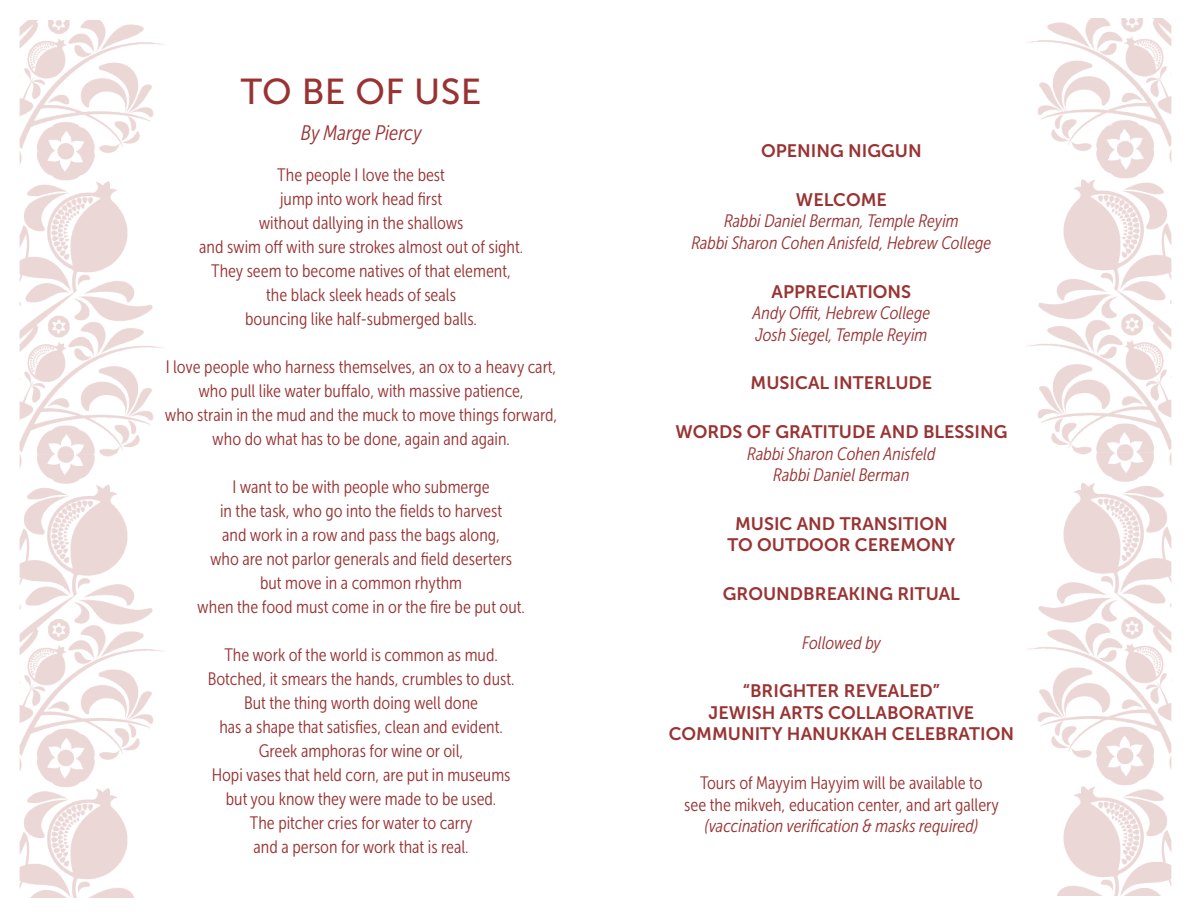
<style>
.page{position:relative;width:1188px;height:918px;background:#fff}
.page>*{position:absolute;margin:0;border:0;box-sizing:border-box;transform-origin:0 0}
.t1{font:36px "Museo Sans 500";letter-spacing:.01em;color:#933}
.t2{font:italic 21px "Museo Sans Cond 300";color:#933}
.t3{font:18px/21.6px "Museo Sans Cond 300";color:#933;text-align:center}
.t4{font:italic 18px/21.6px "Museo Sans Cond 300";color:#933;text-align:center}
.t5{font:18px/21.6px "Museo Sans 700";color:#933;text-align:center}
.s1{font-family:"Museo Sans 700";font-style:normal}
.s2{font-style:italic}
</style>
<div class="page">
<img style="left:20px;top:21px;width:144px;height:876px">
<img style="left:1027px;top:18px;width:145px;height:877px">
<p class="t1" style="left:241px;top:72px;width:242px">TO BE OF USE</p>
<p class="t2" style="left:301px;top:121px;width:123px">By Marge Piercy</p>
<p class="t3" style="left:277px;top:164px;width:169px">The people I love the best</p>
<p class="t3" style="left:280px;top:188px;width:163px">jump into work head first</p>
<p class="t3" style="left:259px;top:212px;width:206px">without dallying in the shallows</p>
<p class="t3" style="left:199px;top:236px;width:325px">and swim off with sure strokes almost out of sight.</p>
<p class="t3" style="left:211px;top:260px;width:301px">They seem to become natives of that element,</p>
<p class="t3" style="left:266px;top:284px;width:191px">the black sleek heads of seals</p>
<p class="t3" style="left:245px;top:308px;width:233px">bouncing like half-submerged balls.</p>
<p class="t3" style="left:166px;top:356px;width:392px">I love people who harness themselves, an ox to a heavy cart,</p>
<p class="t3" style="left:198px;top:380px;width:327px">who pull like water buffalo, with massive patience,</p>
<p class="t3" style="left:165px;top:404px;width:394px">who strain in the mud and the muck to move things forward,</p>
<p class="t3" style="left:212px;top:428px;width:299px">who do what has to be done, again and again.</p>
<p class="t3" style="left:233px;top:476px;width:259px">I want to be with people who submerge</p>
<p class="t3" style="left:220px;top:500px;width:284px">in the task, who go into the fields to harvest</p>
<p class="t3" style="left:222px;top:524px;width:279px">and work in a row and pass the bags along,</p>
<p class="t3" style="left:210px;top:548px;width:304px">who are not parlor generals and field deserters</p>
<p class="t3" style="left:260px;top:572px;width:204px">but move in a common rhythm</p>
<p class="t3" style="left:197px;top:596px;width:329px">when the food must come in or the fire be put out.</p>
<p class="t3" style="left:224px;top:644px;width:275px">The work of the world is common as mud.</p>
<p class="t3" style="left:208px;top:668px;width:308px">Botched, it smears the hands, crumbles to dust.</p>
<p class="t3" style="left:244px;top:692px;width:236px">But the thing worth doing well done</p>
<p class="t3" style="left:219px;top:716px;width:285px">has a shape that satisfies, clean and evident.</p>
<p class="t3" style="left:259px;top:740px;width:206px">Greek amphoras for wine or oil,</p>
<p class="t3" style="left:212px;top:764px;width:300px">Hopi vases that held corn, are put in museums</p>
<p class="t3" style="left:226px;top:788px;width:272px">but you know they were made to be used.</p>
<p class="t3" style="left:250px;top:812px;width:224px">The pitcher cries for water to carry</p>
<p class="t3" style="left:254px;top:836px;width:217px">and a person for work that is real.</p>
<p class="t5" style="left:761px;top:140px;width:162px">OPENING NIGGUN</p>
<p class="t4" style="left:691px;top:189px;width:302px"><span class="s1">WELCOME<br></span>Rabbi Daniel Berman, Temple Reyim<br>Rabbi Sharon Cohen Anisfeld, Hebrew College</p>
<p class="t4" style="left:753px;top:281px;width:179px"><span class="s1">APPRECIATIONS<br></span>Andy Offit, Hebrew College<br>Josh Siegel, Temple Reyim</p>
<p class="t5" style="left:751px;top:372px;width:183px">MUSICAL INTERLUDE</p>
<p class="t4" style="left:675px;top:421px;width:334px"><span class="s1">WORDS OF GRATITUDE AND BLESSING<br></span>Rabbi Sharon Cohen Anisfeld<br>Rabbi Daniel Berman</p>
<p class="t5" style="left:727px;top:513px;width:229px">MUSIC AND TRANSITION<br>TO OUTDOOR CEREMONY</p>
<p class="t5" style="left:723px;top:583px;width:238px">GROUNDBREAKING RITUAL</p>
<p class="t4" style="left:802px;top:632px;width:81px">Followed by</p>
<p class="t5" style="left:669px;top:680px;width:347px">“BRIGHTER REVEALED”<br>JEWISH ARTS COLLABORATIVE<br>COMMUNITY HANUKKAH CELEBRATION</p>
<p class="t3" style="left:684px;top:772px;width:316px">Tours of Mayyim Hayyim will be available to<br>see the mikveh, education center, and art gallery <span class="s2">(vaccination verification &amp; masks required)</span></p>
</div>
